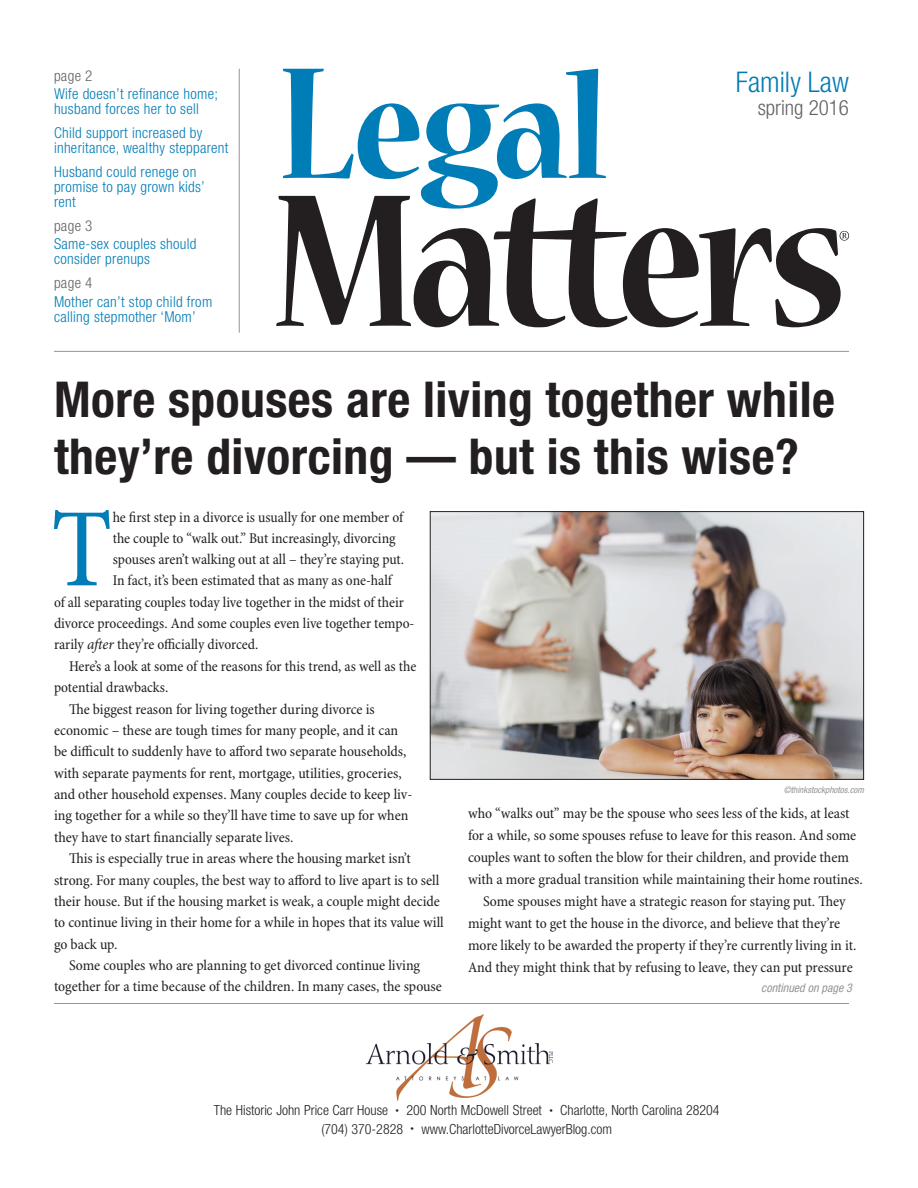
<style>
.page{position:relative;width:918px;height:1188px;background:#fff}
.page>*{position:absolute;margin:0;border:0;box-sizing:border-box;transform-origin:0 0}
.Body_Text{font:condensed 113.1px "Minion Pro";color:#007cb6}
.Story_Title_-_large{font:700 condensed 49.5px/57px "Helvetica Neue";letter-spacing:.01em;color:#231f20}
.Version_Name_-_BLUE{font:300 condensed 28.5px "Helvetica Neue";color:#007cb6}
.Season_Year_-_Front{font:300 condensed 21px "Helvetica Neue";color:#636366}
.Body_Text-2{font:condensed 15px/21.3px "Minion Pro";letter-spacing:-.005em;color:#231f20}
.TOC_-_title_BLUE{font:300 condensed 15px/15px "Helvetica Neue";letter-spacing:.02em;color:#007cb6}
.TOC_-_title_BLUE-2{font:300 condensed 15px "Helvetica Neue";letter-spacing:.02em;color:#636366}
.TOC_-_Page{font:300 condensed 15px "Helvetica Neue";color:#636366}
.t1{font:300 condensed 13.95px/18.1px "Helvetica Neue";color:#231f20;text-align:center}
.TOC_-_title_BLUE-3{font:italic condensed 12px "Helvetica Neue";color:#939598}
.TOC_-_title_BLUE-4{font:italic condensed 9px "Helvetica Neue";color:#939598}
.s1{font-style:italic;font-stretch:normal}
</style>
<div class="page">
<svg style="left:276px;top:196px;width:573px;height:131px"></svg>
<svg style="left:283px;top:69px;width:323px;height:140px"></svg>
<hr style="left:239px;top:69px;width:1px;height:264px;background:#939598">
<hr style="left:54px;top:1003px;width:795px;height:1px;background:#939598">
<hr style="left:54px;top:351px;width:795px;height:1px;background:#939598">
<img style="left:432px;top:513px;width:430px;height:265px">
<div style="left:430px;top:511px;width:434px;height:269px;border:1px solid #231f20"></div>
<img style="left:366px;top:1015px;width:187px;height:85px">
<p class="TOC_-_Page" style="left:54px;top:67px;width:40px">page 2</p>
<p class="TOC_-_title_BLUE" style="left:54px;top:86px;width:166px">Wife doesn’t refinance home; husband forces her to sell</p>
<p class="TOC_-_title_BLUE" style="left:54px;top:125px;width:176px">Child support increased by inheritance, wealthy stepparent</p>
<p class="TOC_-_title_BLUE" style="left:54px;top:164px;width:152px">Husband could renege on promise to pay grown kids’ rent</p>
<p class="TOC_-_title_BLUE-2" style="left:54px;top:217px;width:40px">page 3</p>
<p class="TOC_-_title_BLUE" style="left:54px;top:236px;width:144px">Same-sex couples should consider prenups</p>
<p class="TOC_-_title_BLUE-2" style="left:54px;top:275px;width:40px">page 4</p>
<p class="TOC_-_title_BLUE" style="left:54px;top:294px;width:160px">Mother can’t stop child from calling stepmother ‘Mom’</p>
<p class="Version_Name_-_BLUE" style="left:736px;top:65px;width:115px">Family Law</p>
<p class="Season_Year_-_Front" style="left:758px;top:95px;width:93px">spring 2016</p>
<p class="Story_Title_-_large" style="left:54px;top:370px;width:783px">More spouses are living together while they’re divorcing — but is this wise?</p>
<p class="Body_Text" style="left:51px;top:482px;width:63px">T</p>
<p class="Body_Text-2" style="left:113px;top:508px;width:292px">he first step in a divorce is usually for one member of</p>
<p class="Body_Text-2" style="left:113px;top:529px;width:284px">the couple to “walk out.” But increasingly, divorcing</p>
<p class="Body_Text-2" style="left:113px;top:550px;width:293px">spouses aren’t walking out at all – they’re staying put.</p>
<p class="Body_Text-2" style="left:113px;top:571px;width:281px">In fact, it’s been estimated that as many as one-half</p>
<p class="Body_Text-2" style="left:54px;top:592px;width:352px">of all separating couples today live together in the midst of their</p>
<p class="Body_Text-2" style="left:54px;top:613px;width:362px">divorce proceedings. And some couples even live together tempo-</p>
<p class="Body_Text-2" style="left:54px;top:635px;width:206px">rarily <span class="s1">after</span> they’re officially divorced.</p>
<p class="Body_Text-2" style="left:54px;top:656px;width:364px;text-indent:15px">Here’s a look at some of the reasons for this trend, as well as the potential drawbacks.</p>
<p class="Body_Text-2" style="left:54px;top:699px;width:360px;text-indent:15px">The biggest reason for living together during divorce is economic – these are tough times for many people, and it can be difficult to suddenly have to afford two separate households, with separate payments for rent, mortgage, utilities, groceries, and other household expenses. Many couples decide to keep liv&shy;ing together for a while so they’ll have time to save up for when they have to start financially separate lives.</p>
<p class="Body_Text-2" style="left:54px;top:848px;width:391px;text-indent:15px">This is especially true in areas where the housing market isn’t strong. For many couples, the best way to afford to live apart is to sell their house. But if the housing market is weak, a couple might decide to continue living in their home for a while in hopes that its value will go back up.</p>
<p class="Body_Text-2" style="left:54px;top:955px;width:390px;text-align:center">Some couples who are planning to get divorced continue living together for a time because of the children. In many cases, the spouse</p>
<p class="TOC_-_title_BLUE-4" style="left:784px;top:785px;width:82px">©thinkstockphotos.com</p>
<p class="Body_Text-2" style="left:468px;top:802px;width:396px;line-height:22px">who “walks out” may be the spouse who sees less of the kids, at least for a while, so some spouses refuse to leave for this reason. And some couples want to soften the blow for their children, and provide them with a more gradual transition while maintaining their home routines.</p>
<p class="Body_Text-2" style="left:468px;top:891px;width:390px;line-height:22px;text-indent:15px">Some spouses might have a strategic reason for staying put. They might want to get the house in the divorce, and believe that they’re more likely to be awarded the property if they’re currently living in it.<br>And they might think that by refusing to leave, they can put pressure</p>
<p class="TOC_-_title_BLUE-3" style="left:761px;top:980px;width:92px">continued on page 3</p>
<p class="t1" style="left:214px;top:1101px;width:507px">The Historic John Price Carr House <sup>•</sup> 200 North McDowell Street <sup>•</sup> Charlotte, North Carolina 28204 (704) 370-2828 <sup>•</sup> www.CharlotteDivorceLawyerBlog.com</p>
</div>
